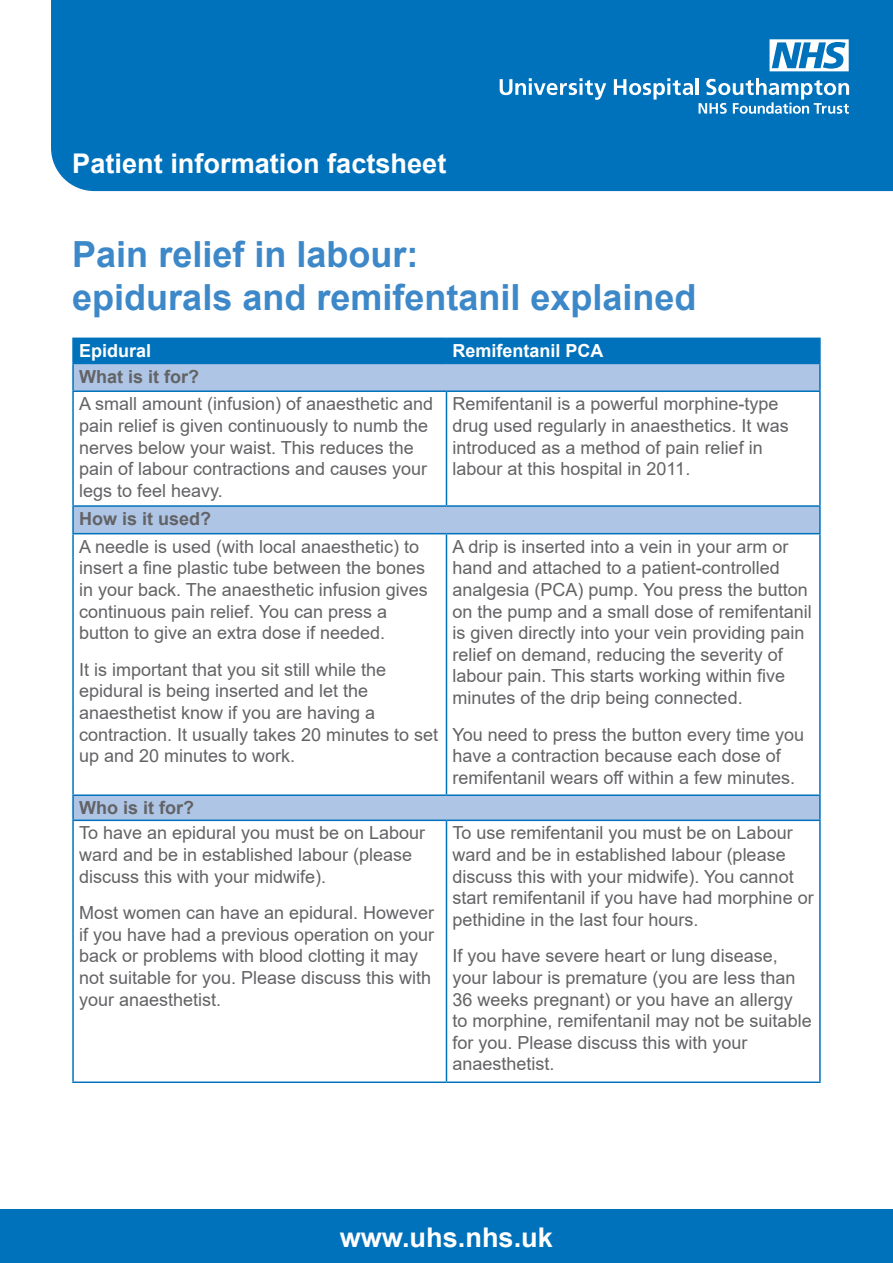
<style>
.page{position:relative;width:893px;height:1263px;background:#fff}
.page>*{position:absolute;margin:0;border:0;box-sizing:border-box;transform-origin:0 0}
.Heading{font:700 36px/43.2px "Arial";color:#3d88c8}
.t1{font:700 27.15px "Arial";color:#fff}
.Intro_paragraph{font:18px/21.6px "Arial";color:#636366}
.Intro_paragraph-2{font:700 18px "Arial";color:#636366}
.Intro_paragraph-3{font:700 18px "Arial";color:#fff}
</style>
<div class="page">
<div style="left:51px;top:0;width:842px;height:192px;background:#0072bc"></div>
<div style="left:0;top:1209px;width:893px;height:54px;background:#0072bc"></div>
<svg style="left:500px;top:78px;width:106px;height:22px"></svg>
<svg style="left:614px;top:78px;width:79px;height:22px"></svg>
<hr style="left:696px;top:78px;width:3px;height:17px;background:#fff">
<svg style="left:699px;top:78px;width:150px;height:36px"></svg>
<svg style="left:769px;top:39px;width:80px;height:32px"></svg>
<svg style="left:74px;top:364px;width:745px;height:455px"></svg>
<hr style="left:72px;top:338px;width:374px;height:1px;background:#0072bc">
<hr style="left:72px;top:339px;width:2px;height:24px;background:#0072bc">
<hr style="left:446px;top:338px;width:375px;height:1px;background:#0072bc">
<div style="left:74px;top:338px;width:745px;height:25px;background:#0072bc"></div>
<hr style="left:819px;top:339px;width:2px;height:24px;background:#0072bc">
<hr style="left:72px;top:363px;width:374px;height:1px;background:#0072bc">
<hr style="left:72px;top:364px;width:2px;height:26px;background:#0072bc">
<hr style="left:446px;top:363px;width:375px;height:1px;background:#0072bc">
<hr style="left:819px;top:364px;width:2px;height:26px;background:#0072bc">
<hr style="left:72px;top:390px;width:374px;height:2px;background:#0072bc">
<hr style="left:72px;top:392px;width:2px;height:113px;background:#0072bc">
<hr style="left:446px;top:390px;width:375px;height:2px;background:#0072bc">
<hr style="left:446px;top:392px;width:1px;height:113px;background:#0072bc">
<hr style="left:819px;top:392px;width:2px;height:113px;background:#0072bc">
<hr style="left:72px;top:505px;width:374px;height:2px;background:#0072bc">
<hr style="left:72px;top:507px;width:2px;height:26px;background:#0072bc">
<hr style="left:446px;top:505px;width:375px;height:2px;background:#0072bc">
<hr style="left:819px;top:507px;width:2px;height:26px;background:#0072bc">
<hr style="left:72px;top:533px;width:374px;height:1px;background:#0072bc">
<hr style="left:72px;top:534px;width:2px;height:260px;background:#0072bc">
<hr style="left:446px;top:533px;width:375px;height:1px;background:#0072bc">
<hr style="left:446px;top:534px;width:1px;height:260px;background:#0072bc">
<hr style="left:819px;top:534px;width:2px;height:260px;background:#0072bc">
<hr style="left:72px;top:794px;width:374px;height:2px;background:#0072bc">
<hr style="left:72px;top:796px;width:2px;height:23px;background:#0072bc">
<hr style="left:446px;top:794px;width:375px;height:2px;background:#0072bc">
<hr style="left:819px;top:796px;width:2px;height:23px;background:#0072bc">
<hr style="left:72px;top:819px;width:374px;height:2px;background:#0072bc">
<hr style="left:72px;top:821px;width:2px;height:260px;background:#0072bc">
<hr style="left:446px;top:819px;width:375px;height:2px;background:#0072bc">
<hr style="left:446px;top:821px;width:1px;height:260px;background:#0072bc">
<hr style="left:819px;top:821px;width:2px;height:260px;background:#0072bc">
<hr style="left:72px;top:1081px;width:374px;height:2px;background:#0072bc">
<hr style="left:446px;top:1081px;width:375px;height:2px;background:#0072bc">
<h2 class="t1" style="left:72px;top:144px;width:376px">Patient information factsheet</h2>
<p class="Heading" style="left:72px;top:233px;width:626px">Pain relief in labour:<br>epidurals and remifentanil explained</p>
<p class="Intro_paragraph-3" style="left:79px;top:338px;width:74px">Epidural</p>
<p class="Intro_paragraph-3" style="left:452px;top:338px;width:153px">Remifentanil PCA</p>
<p class="Intro_paragraph-2" style="left:79px;top:363px;width:122px">What is it for?</p>
<p class="Intro_paragraph" style="left:79px;top:393px;width:356px">A small amount (infusion) of anaesthetic and pain relief is given continuously to numb the nerves below your waist. This reduces the pain of labour contractions and causes your legs to feel heavy.</p>
<p class="Intro_paragraph" style="left:452px;top:393px;width:338px">Remifentanil is a powerful morphine-type drug used regularly in anaesthetics. It was introduced as a method of pain relief in labour at this hospital in 2011.</p>
<p class="Intro_paragraph-2" style="left:79px;top:506px;width:134px">How is it used?</p>
<p class="Intro_paragraph" style="left:79px;top:535px;width:350px">A needle is used (with local anaesthetic) to insert a fine plastic tube between the bones in your back. The anaesthetic infusion gives continuous pain relief. You can press a button to give an extra dose if needed.</p>
<p class="Intro_paragraph" style="left:79px;top:658px;width:361px">It is important that you sit still while the epidural is being inserted and let the anaesthetist know if you are having a contraction. It usually takes 20 minutes to set up and 20 minutes to work.</p>
<p class="Intro_paragraph" style="left:452px;top:535px;width:361px">A drip is inserted into a vein in your arm or hand and attached to a patient-controlled analgesia (PCA) pump. You press the button on the pump and a small dose of remifentanil is given directly into your vein providing pain relief on demand, reducing the severity of labour pain. This starts working within five minutes of the drip being connected.</p>
<p class="Intro_paragraph" style="left:452px;top:723px;width:353px">You need to press the button every time you have a contraction because each dose of remifentanil wears off within a few minutes.</p>
<p class="Intro_paragraph-2" style="left:79px;top:795px;width:117px">Who is it for?</p>
<p class="Intro_paragraph" style="left:79px;top:822px;width:348px">To have an epidural you must be on Labour ward and be in established labour (please discuss this with your midwife).</p>
<p class="Intro_paragraph" style="left:79px;top:902px;width:357px">Most women can have an epidural. However if you have had a previous operation on your back or problems with blood clotting it may not suitable for you. Please discuss this with your anaesthetist.</p>
<p class="Intro_paragraph" style="left:452px;top:822px;width:363px">To use remifentanil you must be on Labour ward and be in established labour (please discuss this with your midwife). You cannot start remifentanil if you have had morphine or pethidine in the last four hours.</p>
<p class="Intro_paragraph" style="left:452px;top:945px;width:361px">If you have severe heart or lung disease, your labour is premature (you are less than 36 weeks pregnant) or you have an allergy to morphine, remifentanil may not be suitable for you. Please discuss this with your anaesthetist.</p>
<h2 class="t1" style="left:340px;top:1218px;width:215px">www.uhs.nhs.uk</h2>
</div>
